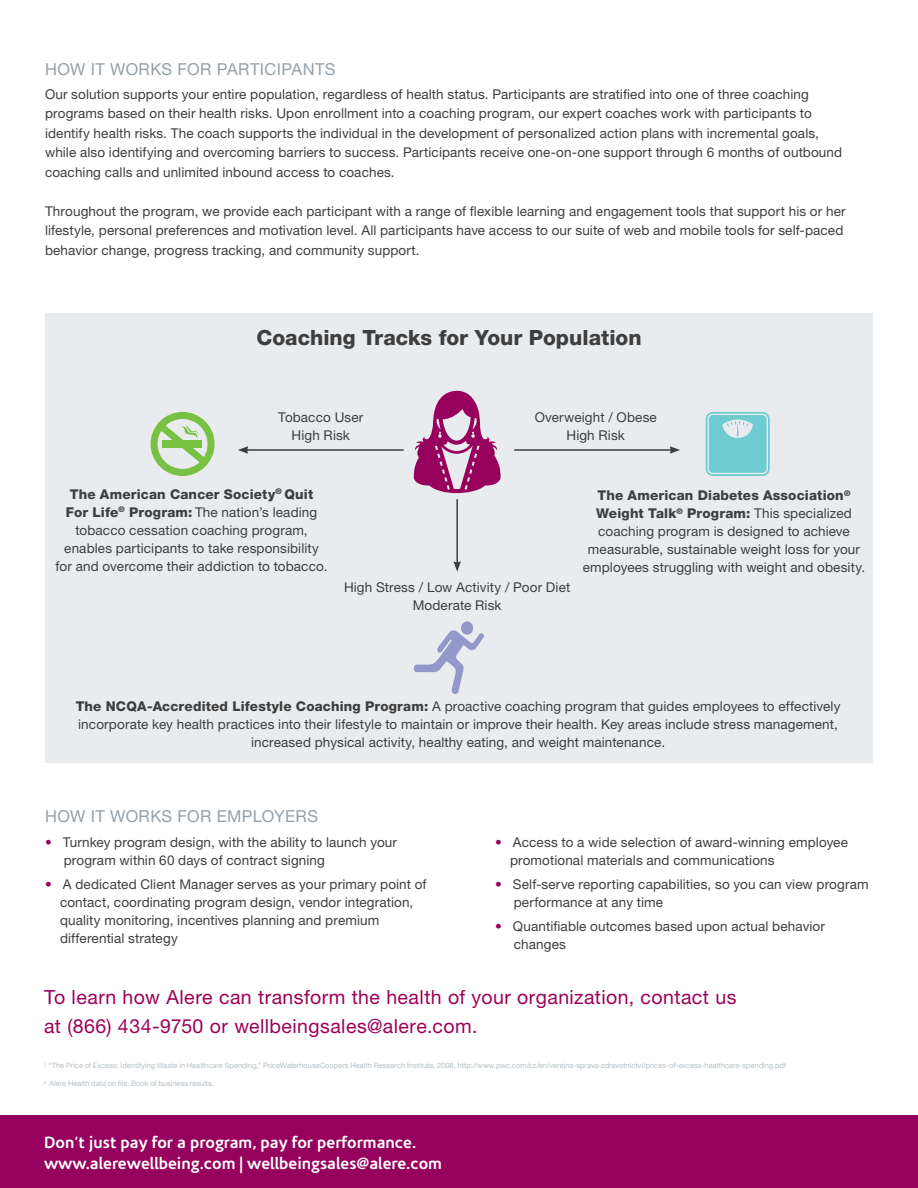
<style>
.page{position:relative;width:918px;height:1188px;background:#fff}
.page>*{position:absolute;margin:0;border:0;box-sizing:border-box;transform-origin:0 0}
.t1{font:800 21px "Helvetica Neue LT Pro";color:#3e3e3f}
.t2{font:19.5px/28.5px "Helvetica Neue LT Pro";letter-spacing:.02em;color:#9c0159}
.t3{font:700 16.5px/21px "Corisande OT";color:#fff}
.t4{font:16.5px "Helvetica Neue LT Pro";letter-spacing:.02em;color:#94a0a9}
.t5{font:13.5px/18px "Helvetica Neue LT Pro";letter-spacing:.01em;color:#3e3e3f}
.t6{font:7.5px "Helvetica Neue LT Pro";color:#b5bfc5}
.s1{font-weight:800}
.s2{color:#97015e}
</style>
<div class="page">
<div style="left:45px;top:313px;width:828px;height:450px;background:#e9ecee"></div>
<div style="left:0;top:1115px;width:918px;height:73px;background:#97015e"></div>
<svg style="left:151px;top:412px;width:64px;height:64px"></svg>
<svg style="left:706px;top:412px;width:64px;height:64px;background:#85d0d7"></svg>
<svg style="left:414px;top:621px;width:70px;height:73px"></svg>
<svg style="left:413px;top:391px;width:88px;height:102px"></svg>
<hr style="left:456px;top:499px;width:2px;height:65px;background:#3e3e3f">
<svg style="left:453px;top:561px;width:8px;height:11px"></svg>
<hr style="left:246px;top:449px;width:158px;height:2px;background:#3e3e3f">
<svg style="left:238px;top:446px;width:10px;height:8px"></svg>
<hr style="left:514px;top:449px;width:158px;height:2px;background:#3e3e3f">
<svg style="left:670px;top:446px;width:10px;height:8px"></svg>
<p class="t4" style="left:45px;top:59px;width:292px">HOW IT WORKS FOR PARTICIPANTS</p>
<p class="t5" style="left:45px;top:84px;width:799px;line-height:19.5px">Our solution supports your entire population, regardless of health status. Participants are stratified into one of three coaching programs based on their health risks. Upon enrollment into a coaching program, our expert coaches work with participants to identify health risks. The coach supports the individual in the development of personalized action plans with incremental goals, while also identifying and overcoming barriers to success. Participants receive one-on-one support through 6 months of outbound coaching calls and unlimited inbound access to coaches.</p>
<p class="t5" style="left:45px;top:201px;width:802px;line-height:19.5px">Throughout the program, we provide each participant with a range of flexible learning and engagement tools that support his or her lifestyle, personal preferences and motivation level. All participants have access to our suite of web and mobile tools for self-paced behavior change, progress tracking, and community support.</p>
<h1 class="t1" style="left:256px;top:325px;width:387px">Coaching Tracks for Your Population</h1>
<p class="t5" style="left:278px;top:407px;width:87px;text-align:center">Tobacco User<br>High Risk</p>
<p class="t5" style="left:535px;top:407px;width:124px;text-align:center">Overweight / Obese<br>High Risk</p>
<p class="t5" style="left:56px;top:485px;width:273px;text-align:center"><span class="s1">The American Cancer Society</span><sup>®</sup> <span class="s1">Quit<br>For Life</span><sup>®</sup> <span class="s1">Program:</span> The nation’s leading tobacco cessation coaching program, enables participants to take responsibility for and overcome their addiction to tobacco.</p>
<p class="t5" style="left:583px;top:486px;width:284px;text-align:center"><span class="s1">The American Diabetes Association</span><sup>® </sup><span class="s1">Weight Talk</span><sup>®</sup> <span class="s1">Program:</span> This specialized coaching program is designed to achieve measurable, sustainable weight loss for your employees struggling with weight and obesity.</p>
<p class="t5" style="left:344px;top:578px;width:228px;text-align:center">High Stress / Low Activity / Poor Diet<br>Moderate Risk</p>
<p class="t5" style="left:76px;top:697px;width:766px;text-align:center"><span class="s1">The NCQA-Accredited Lifestyle Coaching Program:</span> A proactive coaching program that guides employees to effectively incorporate key health practices into their lifestyle to maintain or improve their health. Key areas include stress management, increased physical activity, healthy eating, and weight maintenance.</p>
<p class="t4" style="left:45px;top:806px;width:275px">HOW IT WORKS FOR EMPLOYERS</p>
<p class="t5" style="left:64px;top:833px;width:335px;text-indent:-19px"><span class="s2">•</span> Turnkey program design, with the ability to launch your program within 60 days of contract signing</p>
<p class="t5" style="left:60px;top:875px;width:368px;text-indent:-15px"><span class="s2">•</span> A dedicated Client Manager serves as your primary point of contact, coordinating program design, vendor integration, quality monitoring, incentives planning and premium differential strategy</p>
<p class="t5" style="left:510px;top:833px;width:340px;text-indent:-15px"><span class="s2">•</span> Access to a wide selection of award-winning employee promotional materials and communications</p>
<p class="t5" style="left:514px;top:875px;width:356px;text-indent:-19px"><span class="s2">•</span> Self-serve reporting capabilities, so you can view program performance at any time</p>
<p class="t5" style="left:514px;top:917px;width:313px;text-indent:-19px"><span class="s2">•</span> Quantifiable outcomes based upon actual behavior changes</p>
<h2 class="t2" style="left:44px;top:982px;width:694px">To learn how Alere can transform the health of your organization, contact us at (866) 434-9750 or wellbeingsales@alere.com.</h2>
<p class="t6" style="left:44px;top:1061px;width:744px"><sup>1</sup> “The Price of Excess: Identifying Waste in Healthcare Spending,” PriceWaterhouseCoopers Health Research Institute, 2008, http://www.pwc.com/cz/en/verejna-sprava-zdravotnictvi/prices-of-excess-healthcare-spending.pdf</p>
<p class="t6" style="left:44px;top:1079px;width:172px"><sup>2</sup> Alere Health data on file: Book of business results.</p>
<p class="t3" style="left:44px;top:1132px;width:399px">Don’t just pay for a program, pay for performance. www.alerewellbeing.com | wellbeingsales@alere.com</p>
</div>
